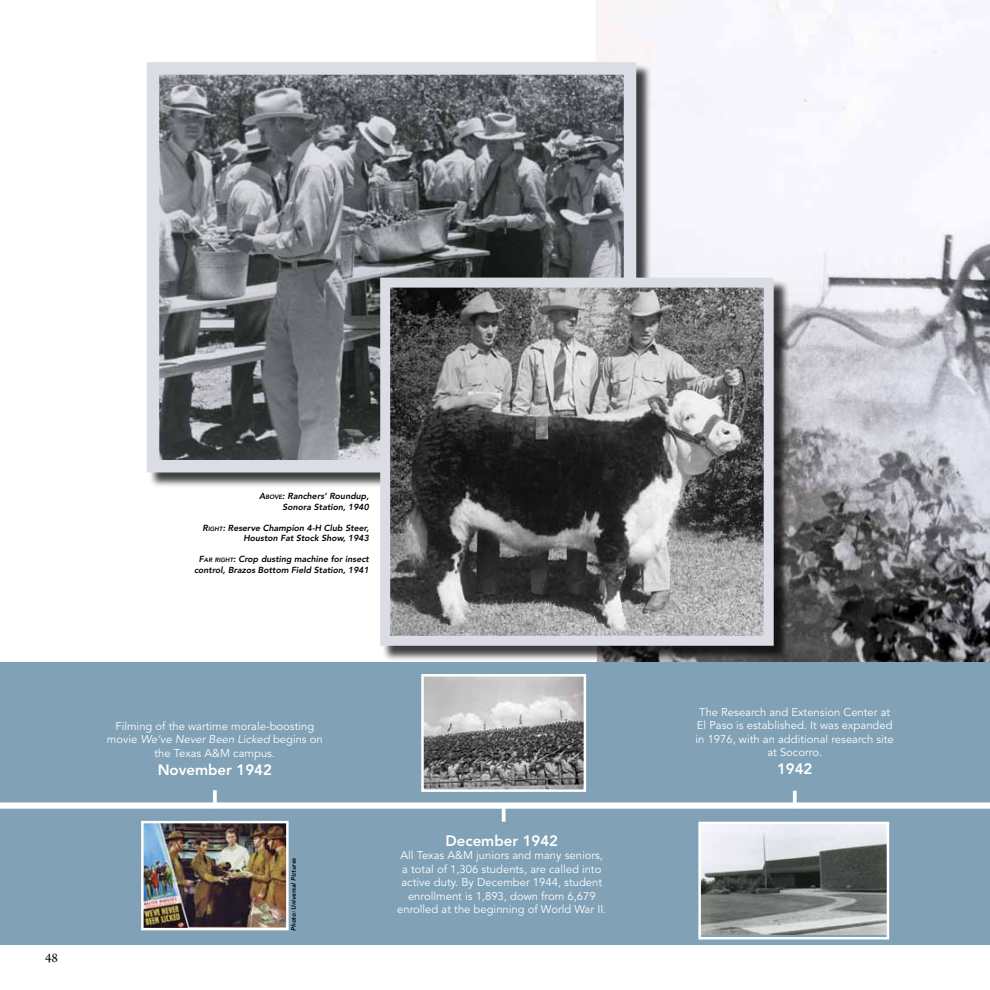
<style>
.page{position:relative;width:990px;height:990px;background:#fff}
.page>*{position:absolute;margin:0;border:0;box-sizing:border-box;transform-origin:0 0}
.t1{font:800 15px "Avenir";color:#fff}
.t2{font:13.75px "Arno Pro";color:#000}
.t3{font:11.25px/13.5px "Avenir";color:#fff;text-align:center}
.t4{font:italic 800 8.75px/10.5px "Avenir";color:#000;text-align:right}
.t5{font:italic 800 6.25px "Avenir";color:#000}
.s1{font-size:6.12px}
.s2{font-style:italic}
</style>
<div class="page">
<svg style="left:596px;top:0;width:394px;height:663px"></svg>
<div style="left:0;top:663px;width:990px;height:282px;background:#80a1b6"></div>
<div style="left:0;top:802px;width:990px;height:7px;background:#fff"></div>
<img style="left:424px;top:677px;width:159px;height:112px">
<div style="left:421px;top:674px;width:165px;height:118px;border:2px solid #fff"></div>
<svg style="left:793px;top:791px;width:4px;height:12px"></svg>
<img style="left:701px;top:825px;width:185px;height:110px">
<div style="left:698px;top:822px;width:191px;height:118px;border:2px solid #fff"></div>
<svg style="left:502px;top:808px;width:4px;height:14px"></svg>
<img style="left:144px;top:824px;width:142px;height:103px">
<div style="left:141px;top:821px;width:148px;height:109px;border:2px solid #fff"></div>
<div style="left:149px;top:64px;width:503px;height:424px;background:#000;opacity:.75"></div>
<img style="left:160px;top:75px;width:463px;height:384px">
<div style="left:147px;top:62px;width:489px;height:410px;border:12px solid #dbdde4"></div>
<div style="left:382px;top:279px;width:407px;height:383px;background:#000;opacity:.75"></div>
<img style="left:391px;top:289px;width:372px;height:346px">
<div style="left:380px;top:278px;width:394px;height:368px;border:10px solid #dbdde4"></div>
<svg style="left:213px;top:790px;width:4px;height:13px"></svg>
<p class="t4" style="left:259px;top:491px;width:111px">A<span class="s1">BOVE</span>: Ranchers’ Roundup,<br>Sonora Station, 1940</p>
<p class="t4" style="left:203px;top:523px;width:168px">R<span class="s1">IGHT</span>: Reserve Champion 4-H Club Steer,<br>Houston Fat Stock Show, 1943</p>
<p class="t4" style="left:194px;top:554px;width:176px;text-align:center">F<span class="s1">AR RIGHT</span>: Crop dusting machine for insect control, Brazos Bottom Field Station, 1941</p>
<p class="t2" style="left:45px;top:950px;width:15px">48</p>
<p class="t3" style="left:107px;top:720px;width:217px">Filming of the wartime morale-boosting movie <span class="s2">We’ve Never Been Licked</span> begins on the Texas A&amp;M campus.</p>
<h1 class="t1" style="left:158px;top:761px;width:116px">November 1942</h1>
<p class="t5" style="left:290px;top:931px;width:75px;rotate:-90deg">Photo: Universal Pictures</p>
<h1 class="t1" style="left:445px;top:831px;width:114px">December 1942</h1>
<p class="t3" style="left:397px;top:849px;width:211px">All Texas A&amp;M juniors and many seniors, a total of 1,306 students, are called into active duty. By December 1944, student enrollment is 1,893, down from 6,679 enrolled at the beginning of World War II.</p>
<p class="t3" style="left:696px;top:705px;width:200px">The Research and Extension Center at<br>El Paso is established. It was expanded in 1976, with an additional research site at Socorro.</p>
<h1 class="t1" style="left:777px;top:760px;width:37px">1942</h1>
</div>
